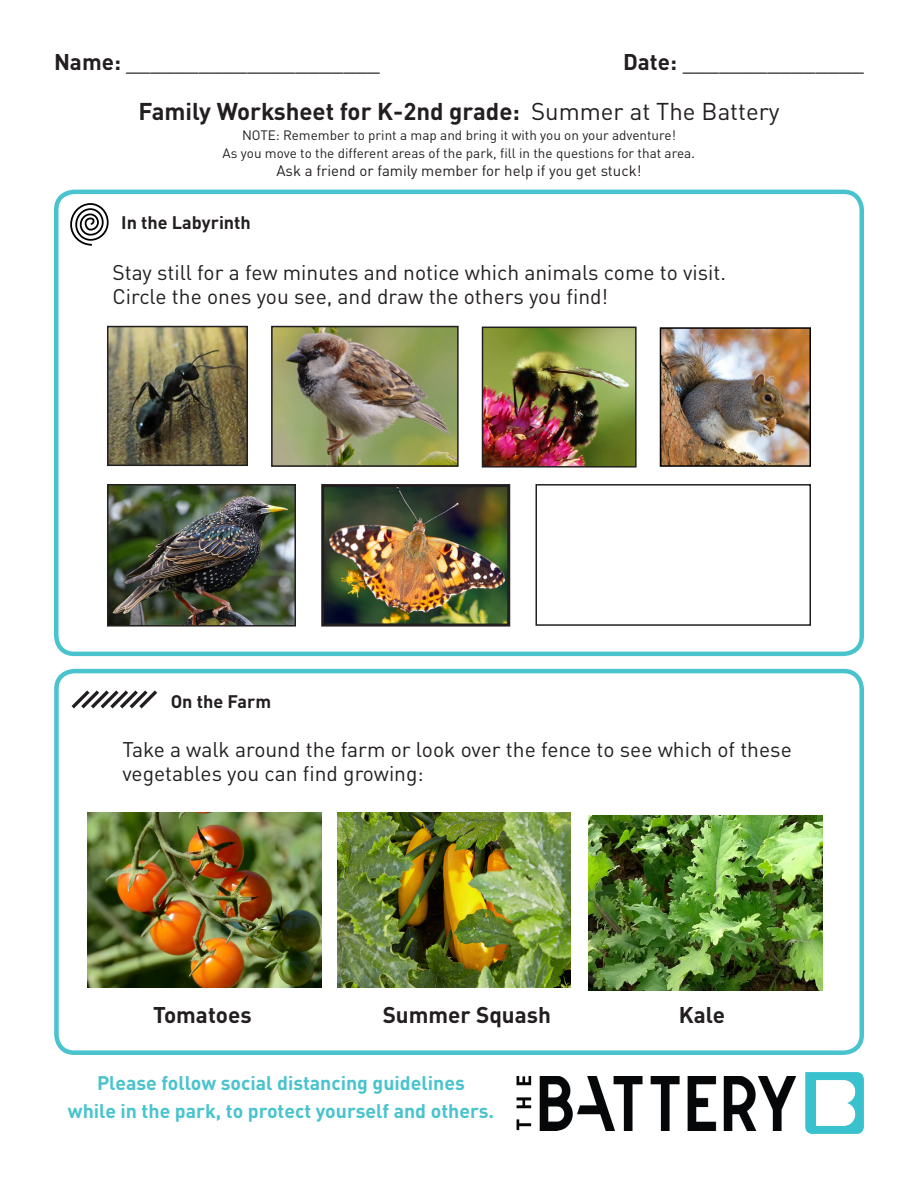
<style>
.page{position:relative;width:918px;height:1188px;background:#fff}
.page>*{position:absolute;margin:0;border:0;box-sizing:border-box;transform-origin:0 0}
.t1{font:700 24px "DIN Pro";color:#231f20}
.t2{font:22.5px "DIN Pro";color:#231f20}
.t3{font:700 22.5px "DIN Pro";color:#231f20}
.t4{font:21px "DIN Pro";color:#231f20}
.t5{font:700 19.5px "DIN Pro";color:#49c3cd}
.t6{font:700 18px "DIN Pro";color:#231f20}
.t7{font:15px "DIN Pro";color:#231f20}
.t8{font:13.5px "DIN Pro";color:#231f20}
.s1{font-weight:700}
.s2{font-weight:400}
.s3{font-size:15px}
</style>
<div class="page">
<img style="left:517px;top:1076px;width:279px;height:54px">
<img style="left:806px;top:1072px;width:58px;height:62px">
<div style="left:54px;top:190px;width:810px;height:466px;border:4px solid #49c3cd;border-radius:18px"></div>
<svg style="left:70px;top:203px;width:39px;height:43px"></svg>
<img style="left:663px;top:330px;width:145px;height:134px">
<div style="left:660px;top:327px;width:151px;height:140px;border:2px solid #000"></div>
<img style="left:325px;top:488px;width:181px;height:135px">
<div style="left:321px;top:484px;width:189px;height:143px;border:3px solid #231f20"></div>
<img style="left:485px;top:330px;width:149px;height:135px">
<div style="left:482px;top:327px;width:155px;height:141px;border:2px solid #231f20"></div>
<img style="left:274px;top:329px;width:182px;height:135px">
<div style="left:271px;top:326px;width:188px;height:141px;border:2px solid #231f20"></div>
<img style="left:110px;top:329px;width:135px;height:134px">
<div style="left:107px;top:326px;width:141px;height:140px;border:2px solid #231f20"></div>
<div style="left:536px;top:484px;width:275px;height:142px;border:2px solid #231f20"></div>
<img style="left:110px;top:487px;width:183px;height:137px">
<div style="left:107px;top:484px;width:189px;height:143px;border:2px solid #231f20"></div>
<div style="left:54px;top:669px;width:810px;height:386px;border:4px solid #49c3cd;border-radius:18px"></div>
<svg style="left:71px;top:690px;width:87px;height:19px"></svg>
<img style="left:337px;top:813px;width:234px;height:175px">
<img style="left:88px;top:813px;width:233px;height:175px">
<img style="left:589px;top:815px;width:233px;height:176px">
<p class="t2" style="left:54px;top:44px;width:327px"><span class="s1">Name:</span> _____________________</p>
<p class="t2" style="left:623px;top:44px;width:242px"><span class="s1">Date:</span> _______________</p>
<p class="t1" style="left:138px;top:92px;width:643px">Family Worksheet for K-2nd grade: <span class="s2">Summer at The Battery</span></p>
<p class="t8" style="left:242px;top:124px;width:435px">NOTE: Remember to print a map and bring it with you on your adventure!</p>
<p class="t8" style="left:223px;top:142px;width:474px">As you move to the different areas of the park, fill in the questions for that area<span class="s3">.</span></p>
<p class="t7" style="left:276px;top:159px;width:367px">Ask a friend or family member for help if you get stuck!</p>
<p class="t6" style="left:121px;top:207px;width:131px">In the Labyrinth</p>
<p class="t4" style="left:112px;top:255px;width:615px">Stay still for a few minutes and notice which animals come to visit.</p>
<p class="t4" style="left:112px;top:279px;width:497px">Circle the ones you see, and draw the others you find!</p>
<p class="t6" style="left:171px;top:686px;width:102px">On the Farm</p>
<p class="t4" style="left:122px;top:733px;width:671px">Take a walk around the farm or look over the fence to see which of these</p>
<p class="t4" style="left:122px;top:757px;width:303px">vegetables you can find growing:</p>
<p class="t3" style="left:153px;top:996px;width:100px">Tomatoes</p>
<p class="t3" style="left:383px;top:996px;width:170px">Summer Squash</p>
<p class="t3" style="left:679px;top:996px;width:48px">Kale</p>
<p class="t5" style="left:97px;top:1067px;width:369px">Please follow social distancing guidelines</p>
<p class="t5" style="left:68px;top:1095px;width:428px">while in the park, to protect yourself and others.</p>
</div>
